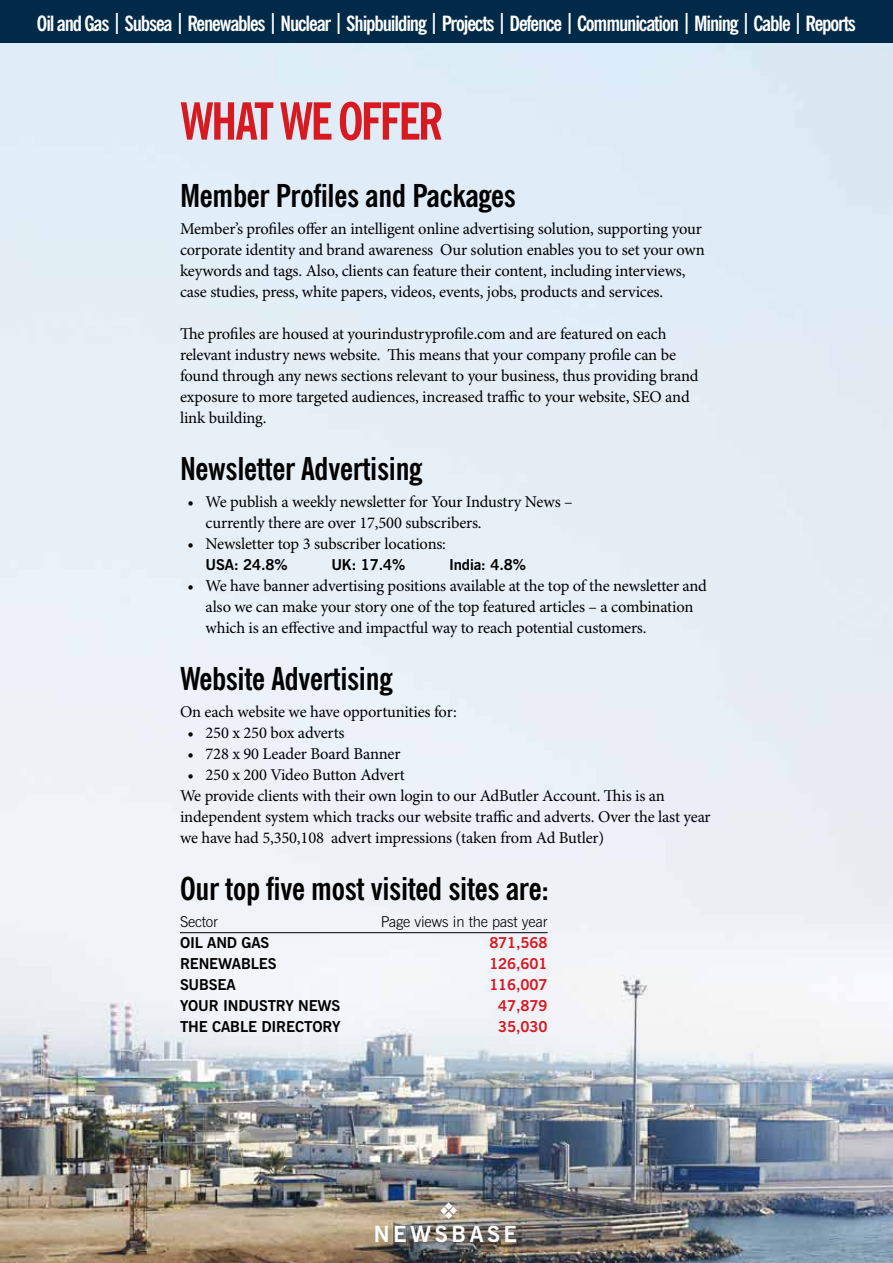
<style>
.page{position:relative;width:893px;height:1263px;background:#fff}
.page>*{position:absolute;margin:0;border:0;box-sizing:border-box;transform-origin:0 0}
.t1{font:700 condensed 51px "News Gothic BT";letter-spacing:-.055em;color:#d71920}
.t2{font:700 condensed 31.5px "News Gothic BT";letter-spacing:-.01em;color:#000}
.t3{font:700 22.2px "News Gothic BT";letter-spacing:.16em;color:#fff}
.t4{font:700 condensed 21px "News Gothic BT";letter-spacing:-.055em;color:#fff}
.t5{font:16.5px/21px "Minion Pro";letter-spacing:-.01em;color:#000}
.t6{font:700 15px "News Gothic BT";letter-spacing:-.01em;color:#000}
.t7{font:700 15px "News Gothic BT";letter-spacing:-.01em;color:#d71920}
.t8{font:300 15px "News Gothic BT";letter-spacing:-.01em;color:#000}
</style>
<div class="page">
<img style="left:0;top:43px;width:893px;height:1220px">
<div style="left:0;top:0;width:893px;height:43px;background:#002a47"></div>
<hr style="left:180px;top:932px;width:368px;height:1px;background:#000">
<svg style="left:440px;top:1202px;width:17px;height:17px"></svg>
<p class="t4" style="left:37px;top:10px;width:820px">Oil and Gas | Subsea | Renewables | Nuclear | Shipbuilding | Projects | Defence | Communication | Mining | Cable | Reports</p>
<h1 class="t1" style="left:180px;top:90px;width:265px">WHAT WE OFFER</h1>
<h2 class="t2" style="left:180px;top:176px;width:338px">Member Profiles and Packages</h2>
<p class="t5" style="left:180px;top:219px;width:526px">Member’s profiles offer an intelligent online advertising solution, supporting your corporate identity and brand awareness Our solution enables you to set your own keywords and tags. Also, clients can feature their content, including interviews, case studies, press, white papers, videos, events, jobs, products and services.</p>
<p class="t5" style="left:180px;top:324px;width:520px">The profiles are housed at yourindustryprofile.com and are featured on each relevant industry news website. This means that your company profile can be found through any news sections relevant to your business, thus providing brand exposure to more targeted audiences, increased traffic to your website, SEO and link building.</p>
<h2 class="t2" style="left:180px;top:449px;width:244px">Newsletter Advertising</h2>
<p class="t5" style="left:206px;top:492px;width:369px;text-indent:-18px">• We publish a weekly newsletter for Your Industry News – currently there are over 17,500 subscribers.</p>
<p class="t5" style="left:187px;top:534px;width:260px">• Newsletter top 3 subscriber locations:</p>
<p class="t6" style="left:206px;top:555px;width:84px">USA: 24.8%</p>
<p class="t6" style="left:331px;top:555px;width:75px">UK: 17.4%</p>
<p class="t6" style="left:449px;top:555px;width:78px">INDIA: 4.8%</p>
<p class="t5" style="left:206px;top:576px;width:503px;text-indent:-18px">• We have banner advertising positions available at the top of the newsletter and also we can make your story one of the top featured articles – a combination which is an effective and impactful way to reach potential customers.</p>
<h2 class="t2" style="left:180px;top:659px;width:214px">Website Advertising</h2>
<p class="t5" style="left:180px;top:702px;width:278px">On each website we have opportunities for:</p>
<p class="t5" style="left:187px;top:723px;width:159px">• 250 x 250 box adverts</p>
<p class="t5" style="left:187px;top:744px;width:215px">• 728 x 90 Leader Board Banner</p>
<p class="t5" style="left:180px;top:765px;width:532px;text-indent:7px">• 250 x 200 Video Button Advert<br>We provide clients with their own login to our AdButler Account. This is an independent system which tracks our website traffic and adverts. Over the last year we have had 5,350,108 advert impressions (taken from Ad Butler)</p>
<h2 class="t2" style="left:180px;top:869px;width:370px">Our top five most visited sites are:</h2>
<p class="t8" style="left:180px;top:912px;width:39px">Sector</p>
<p class="t8" style="left:381px;top:912px;width:168px">Page views in the past year</p>
<p class="t6" style="left:180px;top:933px;width:38px">OIL AND</p>
<p class="t6" style="left:241px;top:933px;width:20px">GAS</p>
<p class="t7" style="left:489px;top:933px;width:60px">871,568</p>
<p class="t6" style="left:180px;top:954px;width:21px">RENEWABLES</p>
<p class="t7" style="left:489px;top:954px;width:60px">126,601</p>
<p class="t6" style="left:180px;top:975px;width:19px">SUBSEA</p>
<p class="t7" style="left:489px;top:975px;width:60px">116,007</p>
<p class="t6" style="left:180px;top:996px;width:20px">YOUR</p>
<p class="t6" style="left:223px;top:996px;width:16px">INDUSTRY</p>
<p class="t6" style="left:298px;top:996px;width:22px">NEWS</p>
<p class="t7" style="left:498px;top:996px;width:51px">47,879</p>
<p class="t6" style="left:180px;top:1017px;width:52px">THE CABLE</p>
<p class="t6" style="left:261px;top:1017px;width:20px">DIRECTORY</p>
<p class="t7" style="left:498px;top:1017px;width:51px">35,030</p>
<h3 class="t3" style="left:374px;top:1220px;width:145px">NEWSBASE</h3>
</div>
